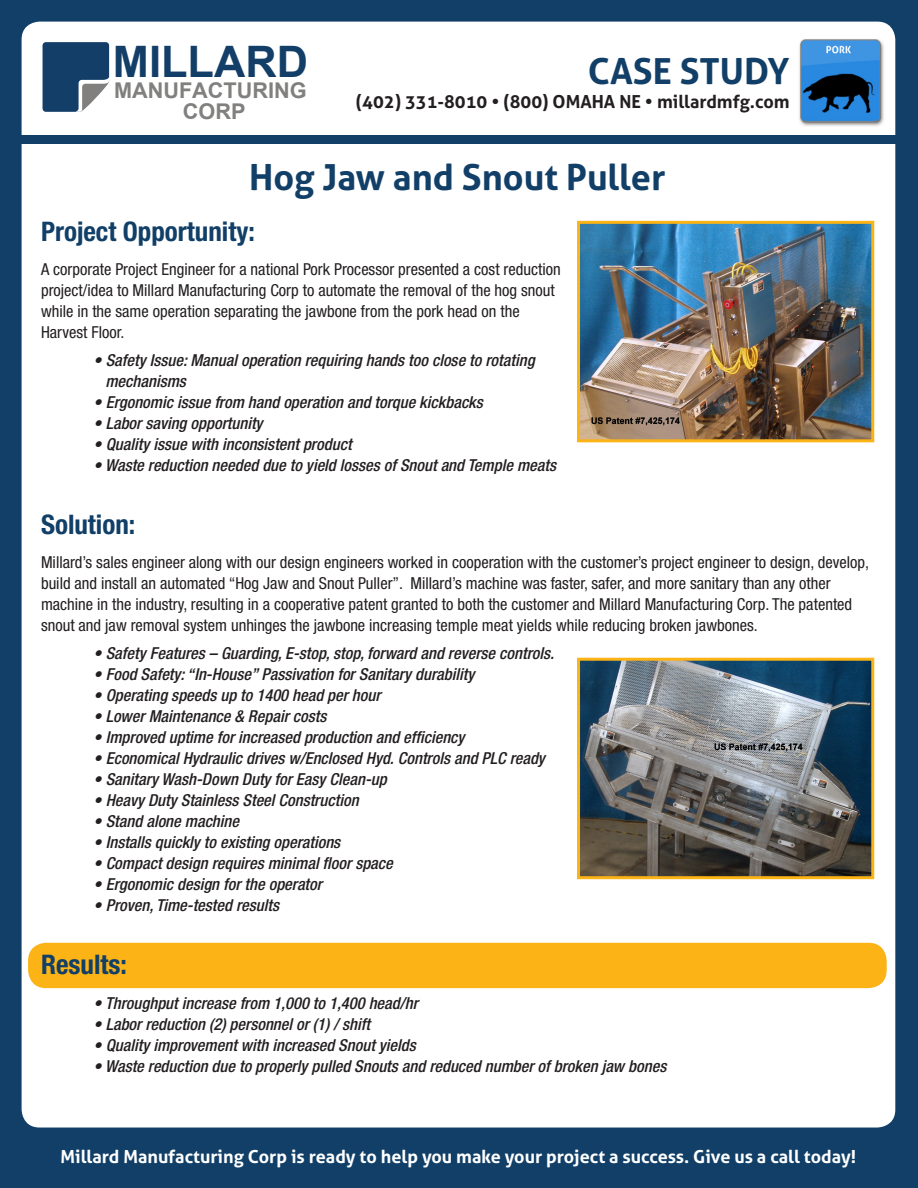
<style>
.page{position:relative;width:918px;height:1188px;background:#113f67}
.page>*{position:absolute;margin:0;border:0;box-sizing:border-box;transform-origin:0 0}
.t1{font:700 43.35px "Arial";color:#133e68}
.t2{font:700 36px "Aller";color:#113f67}
.t3{font:700 condensed 27px "Helvetica Neue LT Std";color:#113f67}
.t4{font:700 21.75px/20.5px "Arial";color:#81807f;text-align:center}
.t5{font:700 18px "Aller";color:#fff}
.t6{font:700 18px "Aller";color:#231f20}
.t7{font:italic 500 condensed 16.5px/21px "Helvetica Neue LT Std";color:#231f20}
.t8{font:condensed 16.5px/21px "Helvetica Neue LT Std";color:#231f20}
</style>
<div class="page">
<div style="left:22px;top:22px;width:873px;height:1106px;background:#fff;border-radius:18px"></div>
<svg style="left:43px;top:42px;width:67px;height:70px;background:#3e5f80"></svg>
<div style="left:10px;top:135px;width:892px;height:9px;background:#113f67"></div>
<img style="left:799px;top:39px;width:85px;height:87px">
<div style="left:28px;top:943px;width:859px;height:45px;background:#fbb316;border-radius:18px"></div>
<img style="left:581px;top:225px;width:289px;height:213px">
<div style="left:577px;top:221px;width:297px;height:221px;border:3px solid #fbb316"></div>
<img style="left:581px;top:662px;width:289px;height:213px">
<div style="left:577px;top:658px;width:297px;height:221px;border:3px solid #fbb316"></div>
<p class="t1" style="left:113px;top:33px;width:197px">MILLARD</p>
<p class="t4" style="left:114px;top:81px;width:194px">MANUFACTURING<br>CORP</p>
<p class="t2" style="left:588px;top:49px;width:203px">CASE STUDY</p>
<p class="t6" style="left:356px;top:90px;width:435px">(402) 331-8010 • (800) OMAHA NE • millardmfg.com</p>
<p class="t2" style="left:249px;top:155px;width:418px">Hog Jaw and Snout Puller</p>
<p class="t3" style="left:41px;top:215px;width:215px">Project Opportunity:</p>
<p class="t8" style="left:41px;top:259px;width:521px">A corporate Project Engineer for a national Pork Processor presented a cost reduction project/idea to Millard Manufacturing Corp to automate the removal of the hog snout while in the same operation separating the jawbone from the pork head on the Harvest Floor.</p>
<p class="t7" style="left:105px;top:350px;width:431px;text-indent:-12px">• Safety Issue: Manual operation requiring hands too close to rotating mechanisms</p>
<p class="t7" style="left:94px;top:392px;width:391px">• Ergonomic issue from hand operation and torque kickbacks</p>
<p class="t7" style="left:94px;top:413px;width:171px">• Labor saving opportunity</p>
<p class="t7" style="left:94px;top:434px;width:260px">• Quality issue with inconsistent product</p>
<p class="t7" style="left:94px;top:455px;width:464px">• Waste reduction needed due to yield losses of Snout and Temple meats</p>
<p class="t3" style="left:41px;top:508px;width:96px">Solution:</p>
<p class="t8" style="left:41px;top:552px;width:829px">Millard’s sales engineer along with our design engineers worked in cooperation with the customer’s project engineer to design, develop, build and install an automated “Hog Jaw and Snout Puller”. Millard’s machine was faster, safer, and more sanitary than any other machine in the industry, resulting in a cooperative patent granted to both the customer and Millard Manufacturing Corp. The patented snout and jaw removal system unhinges the jawbone increasing temple meat yields while reducing broken jawbones.</p>
<p class="t7" style="left:94px;top:643px;width:462px">• Safety Features – Guarding, E-stop, stop, forward and reverse controls.</p>
<p class="t7" style="left:94px;top:664px;width:382px">• Food Safety: “In-House” Passivation for Sanitary durability</p>
<p class="t7" style="left:94px;top:685px;width:289px">• Operating speeds up to 1400 head per hour</p>
<p class="t7" style="left:94px;top:706px;width:234px">• Lower Maintenance &amp; Repair costs</p>
<p class="t7" style="left:94px;top:727px;width:372px">• Improved uptime for increased production and efficiency</p>
<p class="t7" style="left:94px;top:748px;width:453px">• Economical Hydraulic drives w/Enclosed Hyd. Controls and PLC ready</p>
<p class="t7" style="left:94px;top:769px;width:295px">• Sanitary Wash-Down Duty for Easy Clean-up</p>
<p class="t7" style="left:94px;top:790px;width:267px">• Heavy Duty Stainless Steel Construction</p>
<p class="t7" style="left:94px;top:811px;width:147px">• Stand alone machine</p>
<p class="t7" style="left:94px;top:832px;width:248px">• Installs quickly to existing operations</p>
<p class="t7" style="left:94px;top:853px;width:301px">• Compact design requires minimal floor space</p>
<p class="t7" style="left:94px;top:874px;width:230px">• Ergonomic design for the operator</p>
<p class="t7" style="left:94px;top:895px;width:187px">• Proven, Time-tested results</p>
<p class="t3" style="left:41px;top:948px;width:87px">Results:</p>
<p class="t7" style="left:94px;top:993px;width:326px">• Throughput increase from 1,000 to 1,400 head/hr</p>
<p class="t7" style="left:94px;top:1014px;width:278px">• Labor reduction (2) personnel or (1) / shift</p>
<p class="t7" style="left:94px;top:1035px;width:324px">• Quality improvement with increased Snout yields</p>
<p class="t7" style="left:94px;top:1056px;width:574px">• Waste reduction due to properly pulled Snouts and reduced number of broken jaw bones</p>
<p class="t5" style="left:61px;top:1145px;width:797px">Millard Manufacturing Corp is ready to help you make your project a success. Give us a call today!</p>
</div>
